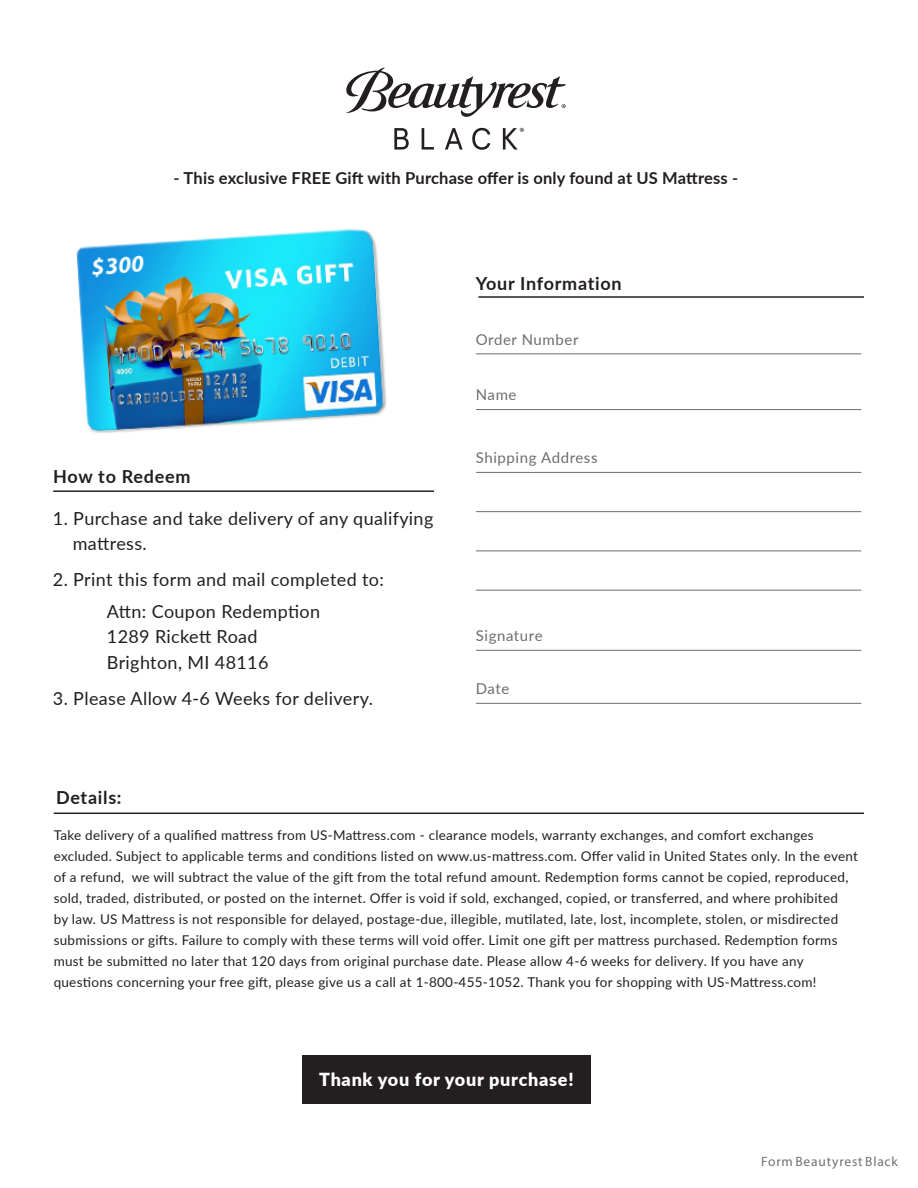
<style>
.page{position:relative;width:918px;height:1188px;background:#fff}
.page>*{position:absolute;margin:0;border:0;box-sizing:border-box;transform-origin:0 0}
.t1{font:18px "Lato";letter-spacing:.02em;color:#231f20}
.t2{font:700 18px "Lato";letter-spacing:.04em;color:#231f20}
.t3{font:900 18px "Lato";letter-spacing:.04em;color:#fff}
.t4{font:700 16.5px "Lato";letter-spacing:.01em;color:#231f20}
.t5{font:15px "Lato";letter-spacing:.04em;color:#6c6d70}
.t6{font:13.5px/21px "Lato";letter-spacing:.02em;color:#231f20}
.t7{font:13.5px "Myriad Pro";letter-spacing:.06em;color:#6f7073}
</style>
<div class="page">
<hr style="left:54px;top:813px;width:810px;height:1px;background:#231f20">
<div style="left:302px;top:1055px;width:289px;height:48px;background:#231f20"></div>
<svg style="left:394px;top:128px;width:15px;height:22px"></svg>
<svg style="left:422px;top:128px;width:12px;height:22px"></svg>
<svg style="left:445px;top:128px;width:18px;height:22px"></svg>
<svg style="left:472px;top:128px;width:18px;height:22px"></svg>
<svg style="left:503px;top:128px;width:21px;height:22px"></svg>
<svg style="left:346px;top:68px;width:220px;height:49px"></svg>
<hr style="left:53px;top:490px;width:381px;height:2px;background:#231f20">
<hr style="left:478px;top:296px;width:386px;height:2px;background:#231f20">
<hr style="left:476px;top:354px;width:385px;height:1px;background:#6c6d70">
<hr style="left:476px;top:409px;width:385px;height:1px;background:#6c6d70">
<hr style="left:476px;top:472px;width:385px;height:1px;background:#6c6d70">
<hr style="left:476px;top:650px;width:385px;height:1px;background:#6c6d70">
<hr style="left:476px;top:703px;width:385px;height:1px;background:#6c6d70">
<hr style="left:476px;top:511px;width:385px;height:1px;background:#6c6d70">
<hr style="left:476px;top:551px;width:385px;height:1px;background:#6c6d70">
<hr style="left:476px;top:590px;width:385px;height:1px;background:#6c6d70">
<img style="left:76px;top:229px;width:311px;height:204px">
<p class="t4" style="left:174px;top:166px;width:566px">- This exclusive FREE Gift with Purchase offer is only found at US Mattress -</p>
<p class="t2" style="left:476px;top:270px;width:147px">Your Information</p>
<p class="t5" style="left:476px;top:328px;width:104px">Order Number</p>
<p class="t5" style="left:476px;top:384px;width:42px">Name</p>
<p class="t2" style="left:53px;top:463px;width:139px">How to Redeem</p>
<p class="t1" style="left:53px;top:505px;width:382px">1. Purchase and take delivery of any qualifying</p>
<p class="t1" style="left:73px;top:531px;width:75px">mattress.</p>
<p class="t1" style="left:53px;top:567px;width:333px">2. Print this form and mail completed to:</p>
<p class="t1" style="left:107px;top:598px;width:215px">Attn: Coupon Redemption</p>
<p class="t1" style="left:107px;top:624px;width:152px">1289 Rickett Road</p>
<p class="t1" style="left:107px;top:649px;width:163px">Brighton, MI 48116</p>
<p class="t1" style="left:53px;top:685px;width:322px">3. Please Allow 4-6 Weeks for delivery.</p>
<p class="t2" style="left:56px;top:784px;width:67px">Details:</p>
<p class="t5" style="left:476px;top:447px;width:123px">Shipping Address</p>
<p class="t5" style="left:476px;top:625px;width:68px">Signature</p>
<p class="t5" style="left:476px;top:678px;width:35px">Date</p>
<p class="t6" style="left:54px;top:824px;width:806px">Take delivery of a qualified mattress from US-Mattress.com - clearance models, warranty exchanges, and comfort exchanges excluded. Subject to applicable terms and conditions listed on www.us-mattress.com. Offer valid in United States only. In the event of a refund, we will subtract the value of the gift from the total refund amount. Redemption forms cannot be copied, reproduced, sold, traded, distributed, or posted on the internet. Offer is void if sold, exchanged, copied, or transferred, and where prohibited<br>by law. US Mattress is not responsible for delayed, postage-due, illegible, mutilated, late, lost, incomplete, stolen, or misdirected submissions or gifts. Failure to comply with these terms will void offer. Limit one gift per mattress purchased. Redemption forms must be submitted no later that 120 days from original purchase date. Please allow 4-6 weeks for delivery. If you have any questions concerning your free gift, please give us a call at 1-800-455-1052. Thank you for shopping with US-Mattress.com!</p>
<p class="t3" style="left:319px;top:1066px;width:256px">Thank you for your purchase!</p>
<p class="t7" style="left:761px;top:1153px;width:138px">Form Beautyrest Black</p>
</div>
